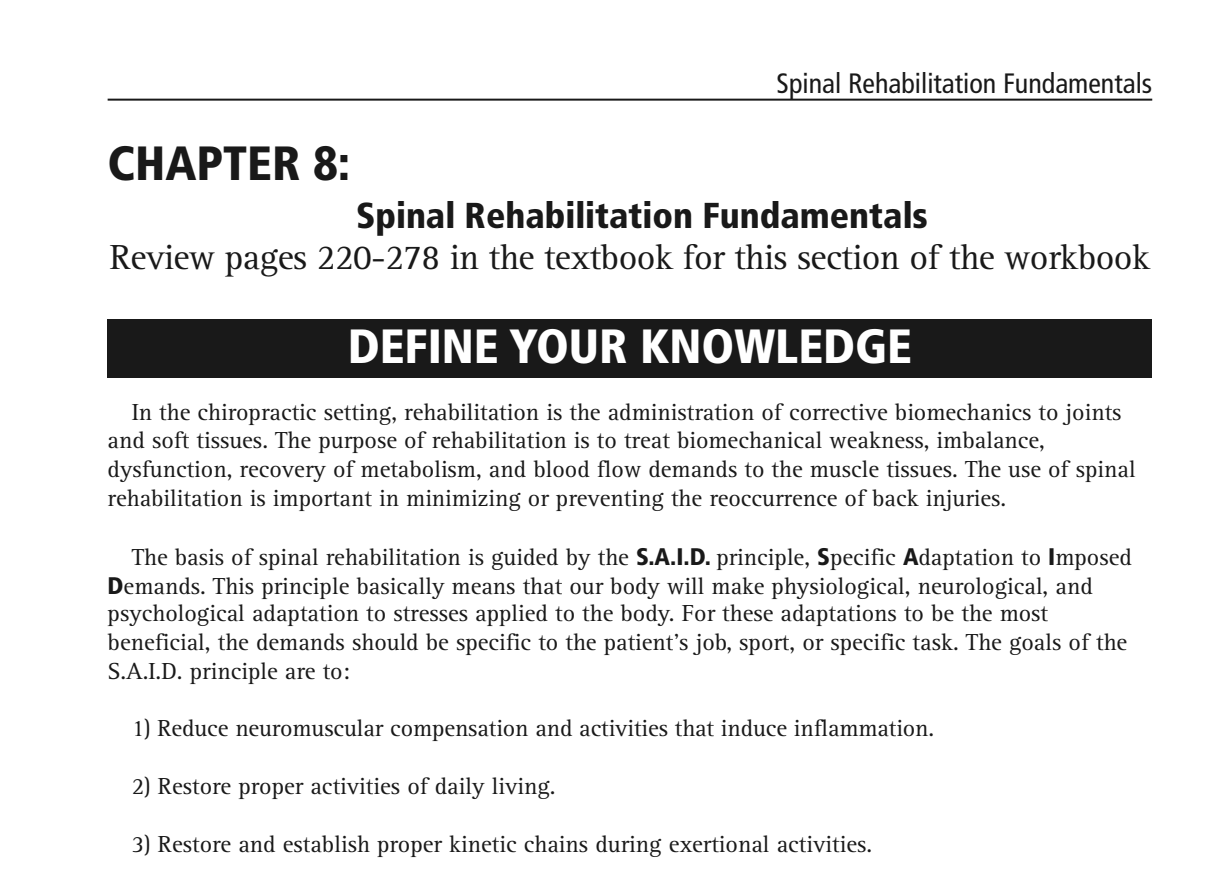
<style>
.page{position:relative;width:1223px;height:880px;background:#fff}
.page>*{position:absolute;margin:0;border:0;box-sizing:border-box;transform-origin:0 0}
.t1{font:900 condensed 48px "Frutiger";color:#fff}
.t2{font:900 condensed 48px "Frutiger";color:#191919}
.t3{font:36px "Rotis Serif";letter-spacing:-.015em;color:#191919}
.t4{font:900 condensed 36px "Frutiger";color:#191919}
.t5{font:condensed 28px "Frutiger";color:#191919}
.t6{font:24px/28.4px "Rotis Serif";color:#191919}
.s1{font-family:"Frutiger";font-weight:900;font-stretch:condensed}
</style>
<div class="page">
<hr style="left:108px;top:99px;width:1044px;height:2px;background:#191919">
<div style="left:108px;top:320px;width:1044px;height:58px;background:#191919"></div>
<h1 class="t2" style="left:108px;top:144px;width:244px">CHAPTER 8:</h1>
<p class="t5" style="left:776px;top:72px;width:377px">Spinal Rehabilitation Fundamentals</p>
<h2 class="t4" style="left:356px;top:201px;width:573px">Spinal Rehabilitation Fundamentals</h2>
<h2 class="t3" style="left:110px;top:245px;width:1041px">Review pages 220-278 in the textbook for this section of the workbook</h2>
<h1 class="t1" style="left:347px;top:327px;width:566px">DEFINE YOUR KNOWLEDGE</h1>
<p class="t6" style="left:108px;top:400px;width:1029px;text-indent:24px">In the chiropractic setting, rehabilitation is the administration of corrective biomechanics to joints and soft tissues. The purpose of rehabilitation is to treat biomechanical weakness, imbalance, dysfunction, recovery of metabolism, and blood flow demands to the muscle tissues. The use of spinal rehabilitation is important in minimizing or preventing the reoccurrence of back injuries.</p>
<p class="t6" style="left:108px;top:545px;width:1025px;text-indent:24px">The basis of spinal rehabilitation is guided by the <span class="s1">S.A.I.D.</span> principle, <span class="s1">S</span>pecific <span class="s1">A</span>daptation to <span class="s1">I</span>mposed <span class="s1">D</span>emands. This principle basically means that our body will make physiological, neurological, and psychological adaptation to stresses applied to the body. For these adaptations to be the most beneficial, the demands should be specific to the patient’s job, sport, or specific task. The goals of the S.A.I.D. principle are to:</p>
<p class="t6" style="left:132px;top:717px;width:804px">1) Reduce neuromuscular compensation and activities that induce inflammation.</p>
<p class="t6" style="left:132px;top:774px;width:425px">2) Restore proper activities of daily living.</p>
<p class="t6" style="left:132px;top:832px;width:742px">3) Restore and establish proper kinetic chains during exertional activities.</p>
</div>
